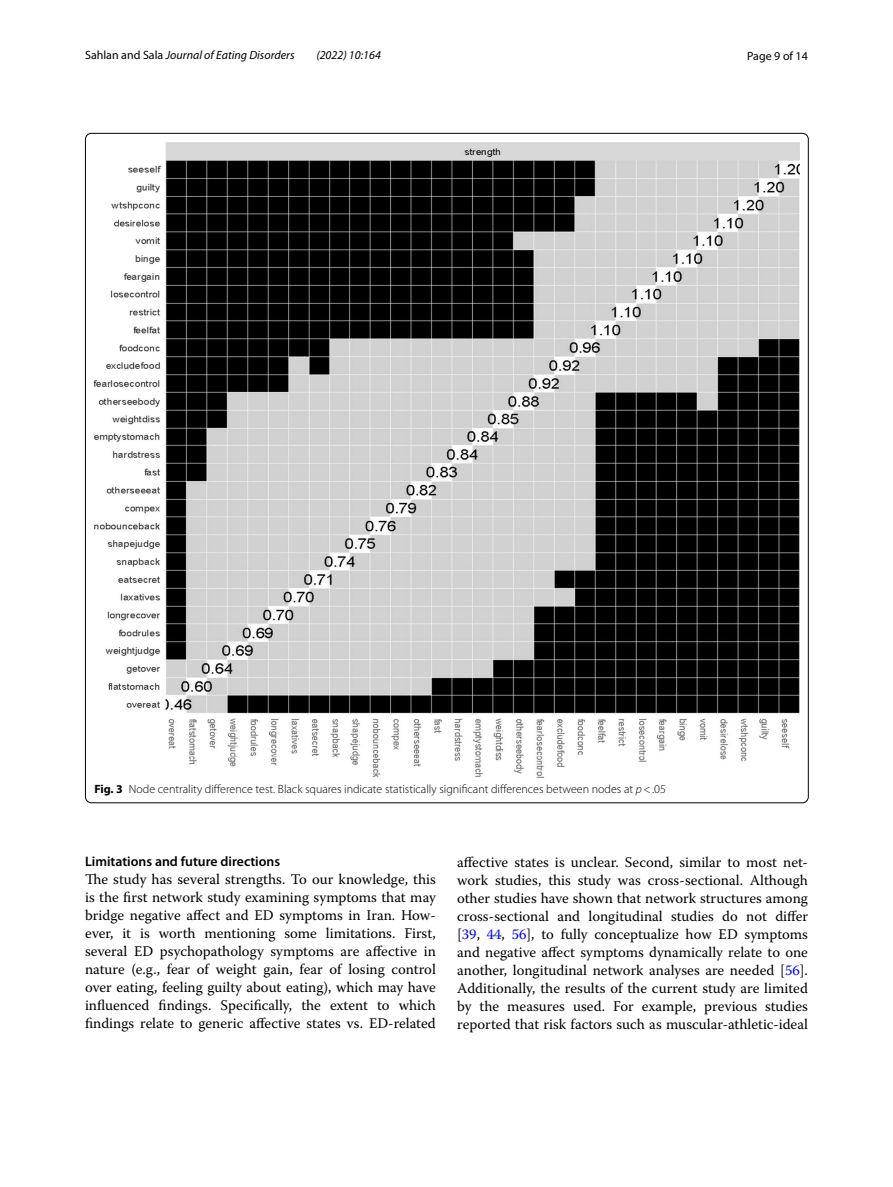
<style>
.page{position:relative;width:893px;height:1187px;background:#fff}
.page>*{position:absolute;margin:0;border:0;box-sizing:border-box;transform-origin:0 0}
.t1{font:14.7px/18px "Warnock Pro";color:#000;text-align:justify}
.t2{font:600 13.8px "Myriad Pro";color:#000}
.t3{font:300 12px "Myriad Pro";color:#000}
.t4{font:italic 12px "Myriad Pro";color:#000}
.t5{font:12px "Myriad Pro";color:#000}
.s1{font-style:normal}
.s2{font-weight:700}
.s3{font-style:italic}
.s4{color:#00f}
</style>
<div class="page">
<img style="left:94px;top:142px;width:706px;height:635px">
<p class="t4" style="left:85px;top:48px;width:211px"><span class="s1">Sahlan and Sala</span> Journal of Eating Disorders</p>
<p class="t4" style="left:316px;top:48px;width:66px">(2022) 10:164</p>
<p class="t5" style="left:747px;top:48px;width:62px">Page 9 of 14</p>
<p class="t3" style="left:94px;top:782px;width:573px"><span class="s2">Fig. 3</span> Node centrality difference test. Black squares indicate statistically significant differences between nodes at <span class="s3">p</span>&lt;.05</p>
<p class="t2" style="left:85px;top:852px;width:197px">Limitations and future directions</p>
<p class="t1" style="left:85px;top:870px;width:352px">The study has several strengths. To our knowledge, this is the first network study examining symptoms that may bridge negative affect and ED symptoms in Iran. How&shy;ever, it is worth mentioning some limitations. First, several ED psychopathology symptoms are affective in nature (e.g., fear of weight gain, fear of losing control over eating, feeling guilty about eating), which may have influenced findings. Specifically, the extent to which findings relate to generic affective states vs. ED-related</p>
<p class="t1" style="left:457px;top:852px;width:352px">affective states is unclear. Second, similar to most net&shy;work studies, this study was cross-sectional. Although other studies have shown that network structures among cross-sectional and longitudinal studies do not differ [<span class="s4">39</span>, <span class="s4">44</span>, <span class="s4">56</span>], to fully conceptualize how ED symptoms and negative affect symptoms dynamically relate to one another, longitudinal network analyses are needed [<span class="s4">56</span>].<br>Additionally, the results of the current study are limited by the measures used. For example, previous studies reported that risk factors such as muscular-athletic-ideal</p>
</div>
